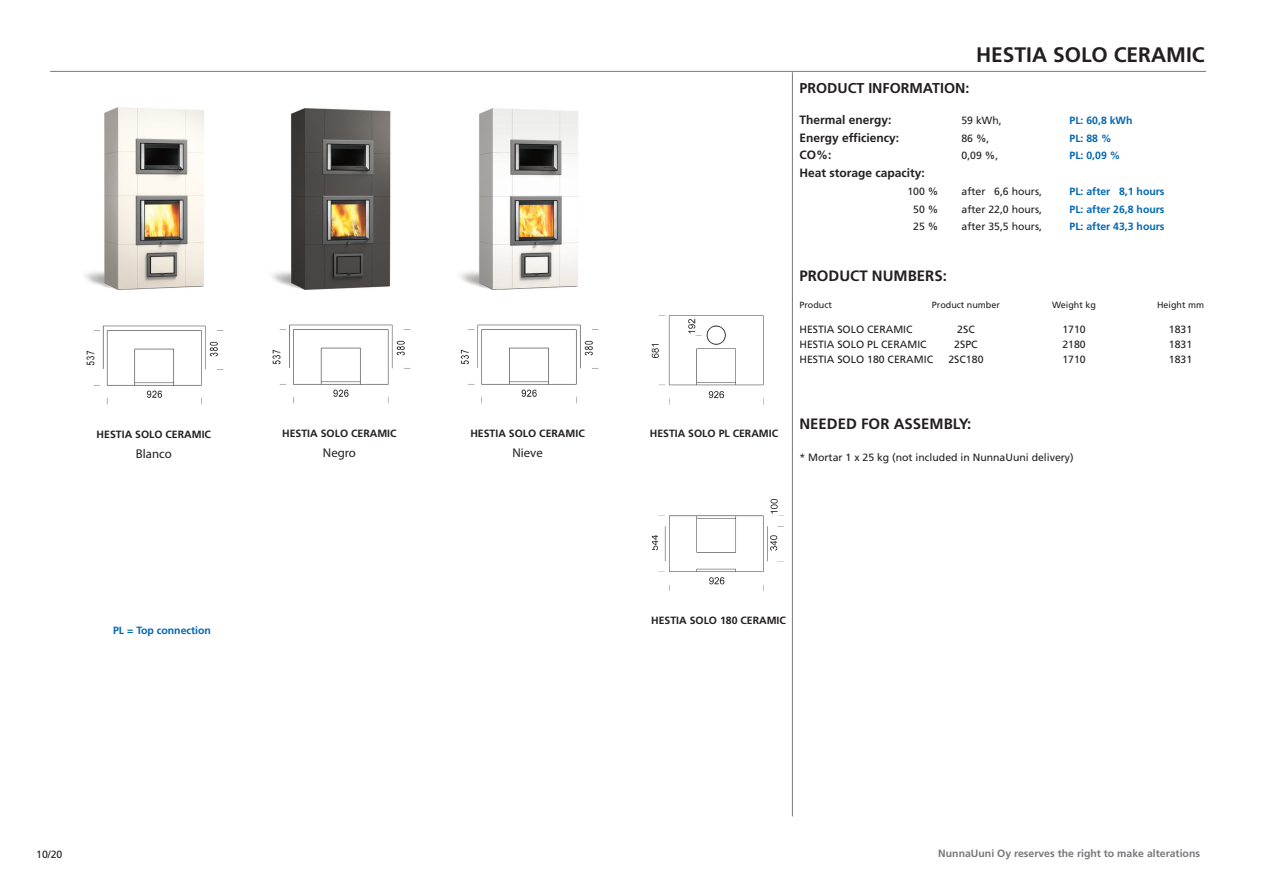
<style>
.page{position:relative;width:1263px;height:893px;background:#fff}
.page>*{position:absolute;margin:0;border:0;box-sizing:border-box;transform-origin:0 0}
.t1{font:700 21px "Frutiger LT Std";color:#231f20}
.Tuotesivun_otsikot{font:700 15px "Frutiger LT Std";color:#231f20}
.Tuotesivun_otsikot-2{font:700 14.25px "Frutiger LT Std";color:#231f20}
.Tuotesivun_tulisijan{font:12.75px "Myriad Pro";color:#231f20}
.Tuotesivun_tuotetied{font:700 12px "Frutiger LT Std";color:#231f20}
.Tuotesivun_tuotetied-2{font:10.5px "Frutiger LT Std";color:#231f20}
.Tuotesivun_tuotenrot{font:10.5px "Frutiger LT Std";color:#231f20}
.Tuotesivun_tuotetied-3{font:700 10.5px "Frutiger LT Std";color:#0166b3}
.Tuotesivun_tulisijan-2{font:700 10.5px "Frutiger LT Std";color:#231f20}
.LIUSKANUMEROINTI{font:700 10.5px "Frutiger LT Std";color:#76787b}
.Tuotesivun_Pohjakuvi{font:700 10.5px "Frutiger LT Std";color:#231f20}
.Tuotesivun_Pohjakuvi-2{font:10.5px "Frutiger LT Std";color:#231f20}
.Tuotesivun_pikkuotsa{font:9px "Frutiger LT Std";color:#231f20}
</style>
<div class="page">
<img style="left:460px;top:324px;width:139px;height:80px">
<img style="left:272px;top:324px;width:139px;height:80px">
<hr style="left:792px;top:72px;width:1px;height:744px;background:#76787b">
<hr style="left:50px;top:71px;width:1156px;height:1px;background:#76787b">
<img style="left:86px;top:325px;width:138px;height:80px">
<img style="left:651px;top:315px;width:113px;height:90px">
<img style="left:85px;top:107px;width:119px;height:183px">
<img style="left:272px;top:108px;width:119px;height:181px">
<img style="left:460px;top:108px;width:118px;height:181px">
<img style="left:652px;top:499px;width:133px;height:92px">
<p class="Tuotesivun_tulisijan-2" style="left:97px;top:428px;width:116px">HESTIA SOLO CERAMIC</p>
<p class="Tuotesivun_tulisijan" style="left:136px;top:446px;width:37px">Blanco</p>
<p class="Tuotesivun_tuotetied-3" style="left:113px;top:624px;width:99px">PL = Top connection</p>
<p class="Tuotesivun_tulisijan-2" style="left:282px;top:428px;width:116px">HESTIA SOLO CERAMIC</p>
<p class="Tuotesivun_tulisijan" style="left:323px;top:445px;width:34px">Negro</p>
<p class="Tuotesivun_tulisijan-2" style="left:470px;top:427px;width:116px">HESTIA SOLO CERAMIC</p>
<p class="Tuotesivun_tulisijan" style="left:512px;top:445px;width:32px">Nieve</p>
<p class="t1" style="left:976px;top:42px;width:230px">HESTIA SOLO CERAMIC</p>
<p class="Tuotesivun_otsikot-2" style="left:799px;top:79px;width:171px">PRODUCT INFORMATION:</p>
<p class="Tuotesivun_tuotetied" style="left:799px;top:113px;width:94px">Thermal energy:</p>
<p class="Tuotesivun_tuotetied-2" style="left:961px;top:114px;width:42px">59 kWh,</p>
<p class="Tuotesivun_tuotetied-3" style="left:1069px;top:114px;width:65px">PL: 60,8 kWh</p>
<p class="Tuotesivun_tuotetied" style="left:799px;top:130px;width:101px">Energy efficiency:</p>
<p class="Tuotesivun_tuotetied-2" style="left:961px;top:132px;width:30px">86 %,</p>
<p class="Tuotesivun_tuotetied-3" style="left:1069px;top:132px;width:44px">PL: 88 %</p>
<p class="Tuotesivun_tuotetied" style="left:799px;top:148px;width:34px">CO%:</p>
<p class="Tuotesivun_tuotetied-2" style="left:961px;top:150px;width:38px">0,09 %,</p>
<p class="Tuotesivun_tuotetied-3" style="left:1069px;top:150px;width:52px">PL: 0,09 %</p>
<p class="Tuotesivun_tuotetied" style="left:799px;top:166px;width:127px">Heat storage capacity:</p>
<p class="Tuotesivun_tuotetied-2" style="left:907px;top:185px;width:32px">100 %</p>
<p class="Tuotesivun_tuotetied-2" style="left:961px;top:185px;width:82px">after 6,6 hours,</p>
<p class="Tuotesivun_tuotetied-3" style="left:1069px;top:185px;width:97px">PL: after 8,1 hours</p>
<p class="Tuotesivun_tuotetied-2" style="left:913px;top:203px;width:27px">50 %</p>
<p class="Tuotesivun_tuotetied-2" style="left:961px;top:203px;width:82px">after 22,0 hours,</p>
<p class="Tuotesivun_tuotetied-3" style="left:1069px;top:203px;width:97px">PL: after 26,8 hours</p>
<p class="Tuotesivun_tuotetied-2" style="left:913px;top:221px;width:27px">25 %</p>
<p class="Tuotesivun_tuotetied-2" style="left:961px;top:221px;width:82px">after 35,5 hours,</p>
<p class="Tuotesivun_tuotetied-3" style="left:1069px;top:221px;width:97px">PL: after 43,3 hours</p>
<p class="Tuotesivun_otsikot" style="left:799px;top:267px;width:149px">PRODUCT NUMBERS:</p>
<p class="Tuotesivun_pikkuotsa" style="left:799px;top:299px;width:34px">Product</p>
<p class="Tuotesivun_pikkuotsa" style="left:932px;top:299px;width:70px">Product number</p>
<p class="Tuotesivun_pikkuotsa" style="left:1052px;top:299px;width:45px">Weight kg</p>
<p class="Tuotesivun_pikkuotsa" style="left:1157px;top:299px;width:49px">Height mm</p>
<p class="Tuotesivun_tuotenrot" style="left:799px;top:323px;width:115px">HESTIA SOLO CERAMIC</p>
<p class="Tuotesivun_tuotenrot" style="left:957px;top:323px;width:19px">2SC</p>
<p class="Tuotesivun_tuotenrot" style="left:1062px;top:323px;width:25px">1710</p>
<p class="Tuotesivun_tuotenrot" style="left:1169px;top:323px;width:25px">1831</p>
<p class="Tuotesivun_tuotenrot" style="left:799px;top:338px;width:129px">HESTIA SOLO PL CERAMIC</p>
<p class="Tuotesivun_tuotenrot" style="left:954px;top:338px;width:25px">2SPC</p>
<p class="Tuotesivun_tuotenrot" style="left:1062px;top:338px;width:25px">2180</p>
<p class="Tuotesivun_tuotenrot" style="left:1169px;top:338px;width:25px">1831</p>
<p class="Tuotesivun_tuotenrot" style="left:799px;top:353px;width:135px">HESTIA SOLO 180 CERAMIC</p>
<p class="Tuotesivun_tuotenrot" style="left:948px;top:353px;width:37px">2SC180</p>
<p class="Tuotesivun_tuotenrot" style="left:1062px;top:353px;width:25px">1710</p>
<p class="Tuotesivun_tuotenrot" style="left:1169px;top:353px;width:25px">1831</p>
<p class="Tuotesivun_Pohjakuvi" style="left:650px;top:427px;width:130px">HESTIA SOLO PL CERAMIC</p>
<p class="Tuotesivun_otsikot" style="left:799px;top:415px;width:173px">NEEDED FOR ASSEMBLY:</p>
<p class="Tuotesivun_tuotetied-2" style="left:799px;top:451px;width:276px">* Mortar 1 x 25 kg (not included in NunnaUuni delivery)</p>
<p class="Tuotesivun_tulisijan-2" style="left:651px;top:615px;width:136px">HESTIA SOLO 180 CERAMIC</p>
<p class="Tuotesivun_Pohjakuvi-2" style="left:36px;top:848px;width:28px">10/20</p>
<p class="LIUSKANUMEROINTI" style="left:938px;top:847px;width:263px">NunnaUuni Oy reserves the right to make alterations</p>
</div>
